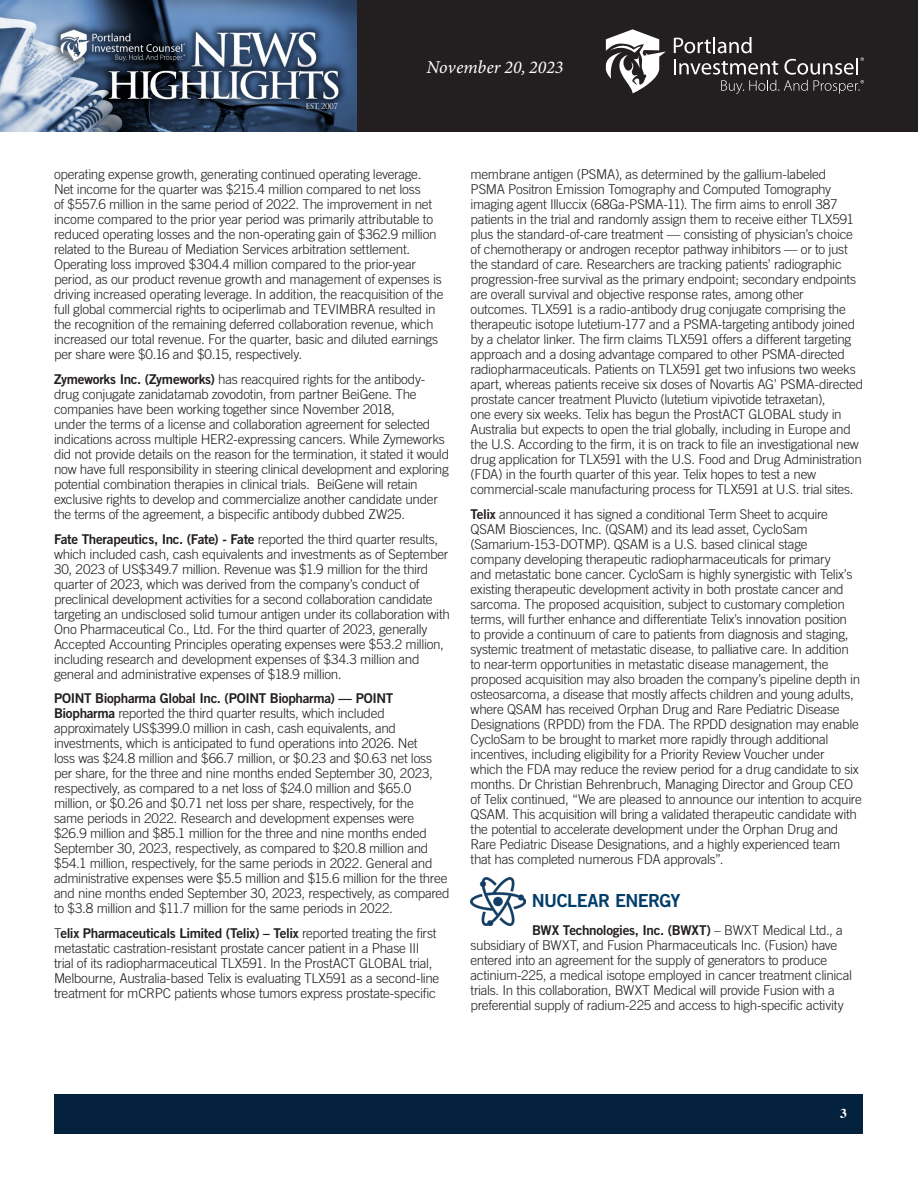
<style>
.page{position:relative;width:918px;height:1188px;background:#fff}
.page>*{position:absolute;margin:0;border:0;box-sizing:border-box;transform-origin:0 0}
.t1{font:italic 18px "Minion Variable Concept";color:#fff}
.Article_-_Body{font:18px "Trade Gothic Bold Two";letter-spacing:-.035em;color:#003e69}
.Article_-_Body-2{font:300 13.5px/15px "Trade Gothic";letter-spacing:-.02em;color:#231f20}
.t2{font:700 13.5px "Times";color:#fff}
.s1{font-family:"Trade Gothic Bold Two";font-weight:400}
</style>
<div class="page">
<div style="left:356px;top:0;width:562px;height:132px;background:#231f20"></div>
<img style="left:0;top:0;width:356px;height:132px">
<svg style="left:674px;top:37px;width:190px;height:57px"></svg>
<svg style="left:606px;top:29px;width:60px;height:64px"></svg>
<div style="left:55px;top:1094px;width:808px;height:39px;background:#04213e"></div>
<img style="left:471px;top:877px;width:54px;height:49px">
<h1 class="t1" style="left:426px;top:55px;width:139px">November 20, 2023</h1>
<p class="Article_-_Body-2" style="left:54px;top:167px;width:391px">operating expense growth, generating continued operating leverage.<br>Net income for the quarter was $215.4 million compared to net loss<br>of $557.6 million in the same period of 2022. The improvement in net income compared to the prior year period was primarily attributable to reduced operating losses and the non-operating gain of $362.9 million related to the Bureau of Mediation Services arbitration settlement.<br>Operating loss improved $304.4 million compared to the prior-year period, as our product revenue growth and management of expenses is driving increased operating leverage. In addition, the reacquisition of the full global commercial rights to ociperlimab and TEVIMBRA resulted in the recognition of the remaining deferred collaboration revenue, which increased our total revenue. For the quarter, basic and diluted earnings per share were $0.16 and $0.15, respectively.</p>
<p class="Article_-_Body-2" style="left:54px;top:371px;width:397px"><span class="s1">Zymeworks Inc. (Zymeworks)</span> has reacquired rights for the antibody&shy;drug conjugate zanidatamab zovodotin, from partner BeiGene. The companies have been working together since November 2018,<br>under the terms of a license and collaboration agreement for selected indications across multiple HER2-expressing cancers. While Zymeworks did not provide details on the reason for the termination, it stated it would now have full responsibility in steering clinical development and exploring potential combination therapies in clinical trials. BeiGene will retain exclusive rights to develop and commercialize another candidate under the terms of the agreement, a bispecific antibody dubbed ZW25.</p>
<p class="Article_-_Body-2" style="left:54px;top:531px;width:398px"><span class="s1">Fate Therapeutics, Inc. (Fate) - Fate</span> reported the third quarter results, which included cash, cash equivalents and investments as of September 30, 2023 of US$349.7 million. Revenue was $1.9 million for the third quarter of 2023, which was derived from the company’s conduct of preclinical development activities for a second collaboration candidate targeting an undisclosed solid tumour antigen under its collaboration with Ono Pharmaceutical Co., Ltd. For the third quarter of 2023, generally Accepted Accounting Principles operating expenses were $53.2 million, including research and development expenses of $34.3 million and general and administrative expenses of $18.9 million.</p>
<p class="Article_-_Body-2" style="left:54px;top:691px;width:397px"><span class="s1">POINT Biopharma Global Inc. (POINT Biopharma) — POINT Biopharma</span> reported the third quarter results, which included approximately US$399.0 million in cash, cash equivalents, and investments, which is anticipated to fund operations into 2026. Net<br>loss was $24.8 million and $66.7 million, or $0.23 and $0.63 net loss per share, for the three and nine months ended September 30, 2023, respectively, as compared to a net loss of $24.0 million and $65.0 million, or $0.26 and $0.71 net loss per share, respectively, for the<br>same periods in 2022. Research and development expenses were $26.9 million and $85.1 million for the three and nine months ended September 30, 2023, respectively, as compared to $20.8 million and $54.1 million, respectively, for the same periods in 2022. General and administrative expenses were $5.5 million and $15.6 million for the three and nine months ended September 30, 2023, respectively, as compared to $3.8 million and $11.7 million for the same periods in 2022.</p>
<p class="Article_-_Body-2" style="left:54px;top:926px;width:387px">T<span class="s1">elix Pharmaceuticals Limited (Telix) – Telix</span> reported treating the first metastatic castration-resistant prostate cancer patient in a Phase III trial of its radiopharmaceutical TLX591. In the ProstACT GLOBAL trial, Melbourne, Australia-based Telix is evaluating TLX591 as a second-line treatment for mCRPC patients whose tumors express prostate-specific</p>
<p class="Article_-_Body-2" style="left:471px;top:167px;width:394px">membrane antigen (PSMA), as determined by the gallium-labeled PSMA Positron Emission Tomography and Computed Tomography imaging agent Illuccix (68Ga-PSMA-11). The firm aims to enroll 387 patients in the trial and randomly assign them to receive either TLX591 plus the standard-of-care treatment — consisting of physician’s choice of chemotherapy or androgen receptor pathway inhibitors — or to just the standard of care. Researchers are tracking patients’ radiographic progression-free survival as the primary endpoint; secondary endpoints are overall survival and objective response rates, among other outcomes. TLX591 is a radio-antibody drug conjugate comprising the therapeutic isotope lutetium-177 and a PSMA-targeting antibody joined by a chelator linker. The firm claims TLX591 offers a different targeting approach and a dosing advantage compared to other PSMA-directed radiopharmaceuticals. Patients on TLX591 get two infusions two weeks apart, whereas patients receive six doses of Novartis AG’ PSMA-directed prostate cancer treatment Pluvicto (lutetium vipivotide tetraxetan),<br>one every six weeks. Telix has begun the ProstACT GLOBAL study in Australia but expects to open the trial globally, including in Europe and the U.S. According to the firm, it is on track to file an investigational new drug application for TLX591 with the U.S. Food and Drug Administration (FDA) in the fourth quarter of this year. Telix hopes to test a new commercial-scale manufacturing process for TLX591 at U.S. trial sites.</p>
<p class="Article_-_Body-2" style="left:471px;top:506px;width:393px"><span class="s1">Telix</span> announced it has signed a conditional Term Sheet to acquire QSAM Biosciences, Inc. (QSAM) and its lead asset, CycloSam (Samarium-153-DOTMP). QSAM is a U.S. based clinical stage<br>company developing therapeutic radiopharmaceuticals for primary<br>and metastatic bone cancer. CycloSam is highly synergistic with Telix’s existing therapeutic development activity in both prostate cancer and sarcoma. The proposed acquisition, subject to customary completion terms, will further enhance and differentiate Telix’s innovation position<br>to provide a continuum of care to patients from diagnosis and staging, systemic treatment of metastatic disease, to palliative care. In addition to near-term opportunities in metastatic disease management, the proposed acquisition may also broaden the company’s pipeline depth in osteosarcoma, a disease that mostly affects children and young adults, where QSAM has received Orphan Drug and Rare Pediatric Disease Designations (RPDD) from the FDA. The RPDD designation may enable CycloSam to be brought to market more rapidly through additional incentives, including eligibility for a Priority Review Voucher under<br>which the FDA may reduce the review period for a drug candidate to six months. Dr Christian Behrenbruch, Managing Director and Group CEO of Telix continued, “We are pleased to announce our intention to acquire QSAM. This acquisition will bring a validated therapeutic candidate with the potential to accelerate development under the Orphan Drug and Rare Pediatric Disease Designations, and a highly experienced team that has completed numerous FDA approvals”.</p>
<p class="Article_-_Body" style="left:532px;top:889px;width:150px">NUCLEAR ENERGY</p>
<p class="Article_-_Body-2" style="left:471px;top:923px;width:383px;text-indent:62px"><span class="s1">BWX Technologies, Inc. (BWXT)</span> – BWXT Medical Ltd., a subsidiary of BWXT, and Fusion Pharmaceuticals Inc. (Fusion) have entered into an agreement for the supply of generators to produce actinium-225, a medical isotope employed in cancer treatment clinical trials. In this collaboration, BWXT Medical will provide Fusion with a preferential supply of radium-225 and access to high-specific activity</p>
<p class="t2" style="left:840px;top:1100px;width:8px">3</p>
</div>
